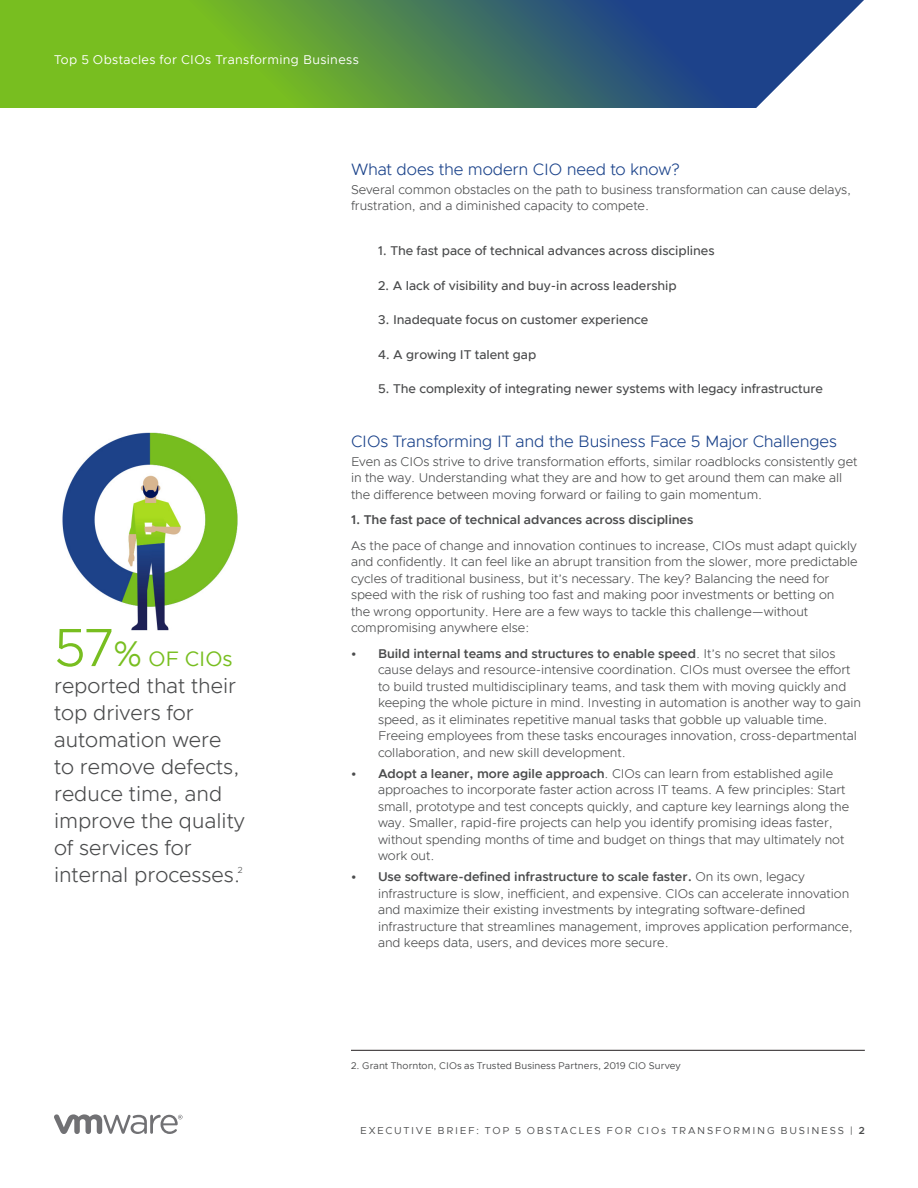
<style>
.page{position:relative;width:918px;height:1188px;background:#fff}
.page>*{position:absolute;margin:0;border:0;box-sizing:border-box;transform-origin:0 0}
.t1{font:300 21px/27px "Metropolis";color:#4b4c4d}
._4a__SUBHEAD_1{font:300 16.5px "Metropolis";letter-spacing:-.01em;color:#1a428a}
._3a__BODY_TEXT{font:300 12.75px/16.5px "Metropolis";letter-spacing:-.005em;color:#4b4c4d}
._3a__BODY_TEXT-2{font:500 12.75px "Metropolis";letter-spacing:-.005em;color:#4b4c4d}
._3a__BODY_TEXT-3{font:600 12.75px "Metropolis";letter-spacing:-.005em;color:#4b4c4d}
.FOLIO_WHITE{font:12.75px "Metropolis";letter-spacing:.03em;color:#fff}
.t2{font:10.2px "Metropolis";letter-spacing:.17em;color:#4b4c4d}
._8a__FOOTNOTE_1ST_LI{font:9.75px "Metropolis";letter-spacing:.005em;color:#4b4c4d}
.t3{font:300 8.7px "Metropolis";color:#4b4c4d}
.s1{font-size:54px;color:#78be20}
.s2{font-size:36px;color:#78be20}
.s3{font-weight:400;color:#78be20}
.s4{font-weight:600}
</style>
<div class="page">
<svg style="left:54px;top:1114px;width:129px;height:20px"></svg>
<svg style="left:0;top:0;width:864px;height:108px;background:#5a8e59"></svg>
<hr style="left:351px;top:1050px;width:514px;height:1px;background:#231f20">
<img style="left:62px;top:432px;width:176px;height:199px">
<p class="FOLIO_WHITE" style="left:54px;top:52px;width:306px">Top 5 Obstacles for CIOs Transforming Business</p>
<p class="_4a__SUBHEAD_1" style="left:351px;top:159px;width:330px">What does the modern CIO need to know?</p>
<p class="_3a__BODY_TEXT" style="left:351px;top:181px;width:502px">Several common obstacles on the path to business transformation can cause delays, frustration, and a diminished capacity to compete.</p>
<p class="t1" style="left:54px;top:645px;width:192px"><span class="s1">57</span><span class="s2">%</span> <span class="s3">OF CIOs </span>reported that their top drivers for automation were to remove defects, reduce time, and improve the quality of services for internal processes.</p>
<p class="t3" style="left:238px;top:864px;width:6px">2</p>
<p class="_3a__BODY_TEXT-2" style="left:378px;top:243px;width:338px">1. The fast pace of technical advances across disciplines</p>
<p class="_3a__BODY_TEXT-2" style="left:378px;top:277px;width:300px">2. A lack of visibility and buy-in across leadership</p>
<p class="_3a__BODY_TEXT-2" style="left:378px;top:312px;width:272px">3. Inadequate focus on customer experience</p>
<p class="_3a__BODY_TEXT-2" style="left:378px;top:346px;width:160px">4. A growing IT talent gap</p>
<p class="_3a__BODY_TEXT-2" style="left:378px;top:381px;width:447px">5. The complexity of integrating newer systems with legacy infrastructure</p>
<p class="_4a__SUBHEAD_1" style="left:351px;top:431px;width:487px">CIOs Transforming IT and the Business Face 5 Major Challenges</p>
<p class="_3a__BODY_TEXT" style="left:351px;top:453px;width:508px">Even as CIOs strive to drive transformation efforts, similar roadblocks consistently get in the way. Understanding what they are and how to get around them can make all the difference between moving forward or failing to gain momentum.</p>
<p class="_3a__BODY_TEXT-3" style="left:351px;top:512px;width:344px">1. The fast pace of technical advances across disciplines</p>
<p class="_3a__BODY_TEXT" style="left:351px;top:537px;width:508px">As the pace of change and innovation continues to increase, CIOs must adapt quickly and confidently. It can feel like an abrupt transition from the slower, more predictable cycles of traditional business, but it’s necessary. The key? Balancing the need for speed with the risk of rushing too fast and making poor investments or betting on<br>the wrong opportunity. Here are a few ways to tackle this challenge—without compromising anywhere else:</p>
<p class="_3a__BODY_TEXT" style="left:378px;top:645px;width:485px;text-indent:-27px"><span class="s4">• Build internal teams and structures to enable speed</span>. It’s no secret that silos cause delays and resource-intensive coordination. CIOs must oversee the effort to build trusted multidisciplinary teams, and task them with moving quickly and keeping the whole picture in mind. Investing in automation is another way to gain speed, as it eliminates repetitive manual tasks that gobble up valuable time.<br>Freeing employees from these tasks encourages innovation, cross-departmental collaboration, and new skill development.</p>
<p class="_3a__BODY_TEXT" style="left:378px;top:765px;width:473px;text-indent:-27px"><span class="s4">• Adopt a leaner, more agile approach</span>. CIOs can learn from established agile approaches to incorporate faster action across IT teams. A few principles: Start small, prototype and test concepts quickly, and capture key learnings along the way. Smaller, rapid-fire projects can help you identify promising ideas faster, without spending months of time and budget on things that may ultimately not work out.</p>
<p class="_3a__BODY_TEXT" style="left:378px;top:869px;width:476px;text-indent:-27px"><span class="s4">• Use software-defined infrastructure to scale faster.</span> On its own, legacy infrastructure is slow, inefficient, and expensive. CIOs can accelerate innovation and maximize their existing investments by integrating software-defined infrastructure that streamlines management, improves application performance, and keeps data, users, and devices more secure.</p>
<p class="_8a__FOOTNOTE_1ST_LI" style="left:351px;top:1060px;width:331px">2. Grant Thornton, CIOs as Trusted Business Partners, 2019 CIO Survey</p>
<p class="t2" style="left:360px;top:1124px;width:506px">EXECUTIVE BRIEF: TOP 5 OBSTACLES FOR CIOs TRANSFORMING BUSINESS | <span class="s4">2</span></p>
</div>
